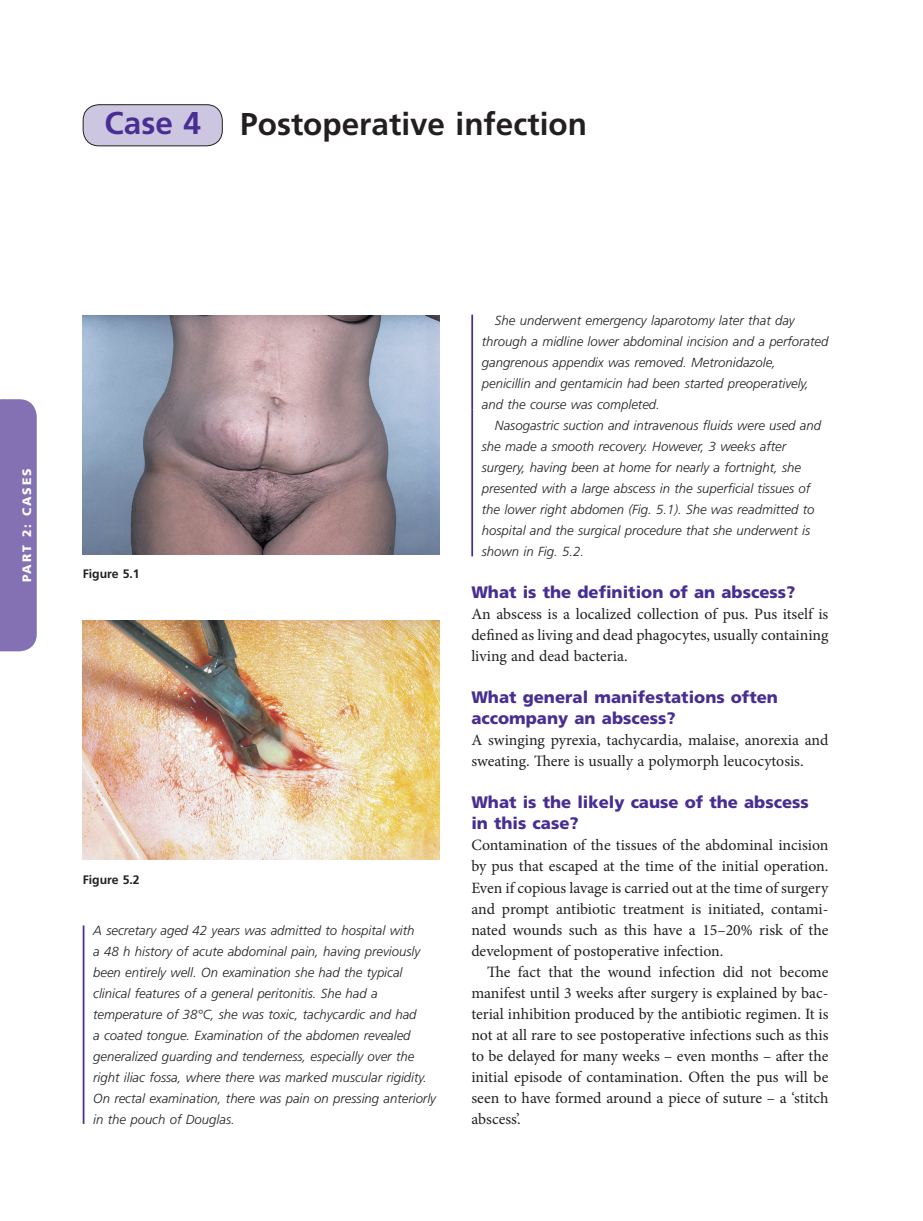
<style>
.page{position:relative;width:923px;height:1221px;background:#fff}
.page>*{position:absolute;margin:0;border:0;box-sizing:border-box;transform-origin:0 0}
.t1{font:700 31.5px "Frutiger LT Std";color:#231f20}
.t2{font:900 16.62px/21px "Frutiger LT Std";color:#482e92}
.t3{font:15.75px/21px "Minion Pro";color:#231f20;text-align:justify}
.t4{font:italic 300 13.12px/21px "Frutiger LT Std";color:#231f20}
.t5{font:700 12.25px "Frutiger LT Std";color:#231f20}
.t6{font:900 12.25px "Frutiger LT Std";letter-spacing:.15em;color:#fff}
.s1{color:#482e92}
</style>
<div class="page">
<div style="left:0;top:399px;width:37px;height:252px;background:#8371b3"></div>
<div style="left:83px;top:105px;width:139px;height:41px;background:#cdc6e1;border-radius:16px"></div>
<div style="left:83px;top:104px;width:140px;height:42px;border:1px solid #231f20;border-radius:16px"></div>
<hr style="left:83px;top:925px;width:1px;height:198px;background:#482e92">
<hr style="left:471px;top:315px;width:2px;height:94px;background:#482e92">
<hr style="left:471px;top:409px;width:2px;height:147px;background:#482e92">
<img style="left:83px;top:315px;width:357px;height:239px">
<img style="left:83px;top:620px;width:357px;height:239px">
<h1 class="t1" style="left:105px;top:106px;width:484px"><span class="s1">Case 4</span> Postoperative infection</h1>
<p class="t6" style="left:19px;top:582px;width:115px;rotate:-90deg">Part 2: cases</p>
<p class="t5" style="left:83px;top:566px;width:58px">Figure 5.1</p>
<p class="t5" style="left:83px;top:872px;width:58px">Figure 5.2</p>
<p class="t4" style="left:93px;top:919px;width:344px">A secretary aged 42 years was admitted to hospital with<br>a 48 h history of acute abdominal pain, having previously been entirely well. On examination she had the typical clinical features of a general peritonitis. She had a temperature of 38°C, she was toxic, tachycardic and had<br>a coated tongue. Examination of the abdomen revealed generalized guarding and tenderness, especially over the right iliac fossa, where there was marked muscular rigidity.<br>On rectal examination, there was pain on pressing anteriorly in the pouch of Douglas.</p>
<p class="t4" style="left:482px;top:310px;width:348px;text-indent:13px">She underwent emergency laparotomy later that day through a midline lower abdominal incision and a perforated gangrenous appendix was removed. Metronidazole,<br>penicillin and gentamicin had been started preoperatively, and the course was completed.</p>
<p class="t4" style="left:482px;top:415px;width:341px;text-indent:13px">Nasogastric suction and intravenous fluids were used and she made a smooth recovery. However, 3 weeks after surgery, having been at home for nearly a fortnight, she presented with a large abscess in the superficial tissues of the lower right abdomen (Fig. 5.1). She was readmitted to hospital and the surgical procedure that she underwent is shown in Fig. 5.2.</p>
<p class="t2" style="left:471px;top:582px;width:325px">What is the definition of an abscess?</p>
<p class="t3" style="left:471px;top:604px;width:359px">An abscess is a localized collection of pus. Pus itself is defined as living and dead phagocytes, usually containing living and dead bacteria.</p>
<p class="t2" style="left:471px;top:687px;width:308px">What general manifestations often accompany an abscess?</p>
<p class="t3" style="left:471px;top:730px;width:359px">A swinging pyrexia, tachycardia, malaise, anorexia and sweating. There is usually a polymorph leucocytosis.</p>
<p class="t2" style="left:471px;top:792px;width:339px">What is the likely cause of the abscess in this case?</p>
<p class="t3" style="left:471px;top:835px;width:359px">Contamination of the tissues of the abdominal incision by pus that escaped at the time of the initial operation.<br>Even if copious lavage is carried out at the time of surgery and prompt antibiotic treatment is initiated, contami&shy;nated wounds such as this have a 15–20% risk of the development of postoperative infection.</p>
<p class="t3" style="left:471px;top:961px;width:359px;text-indent:16px">The fact that the wound infection did not become manifest until 3 weeks after surgery is explained by bac&shy;terial inhibition produced by the antibiotic regimen. It is not at all rare to see postoperative infections such as this to be delayed for many weeks – even months – after the initial episode of contamination. Often the pus will be seen to have formed around a piece of suture – a ‘stitch abscess’.</p>
</div>
